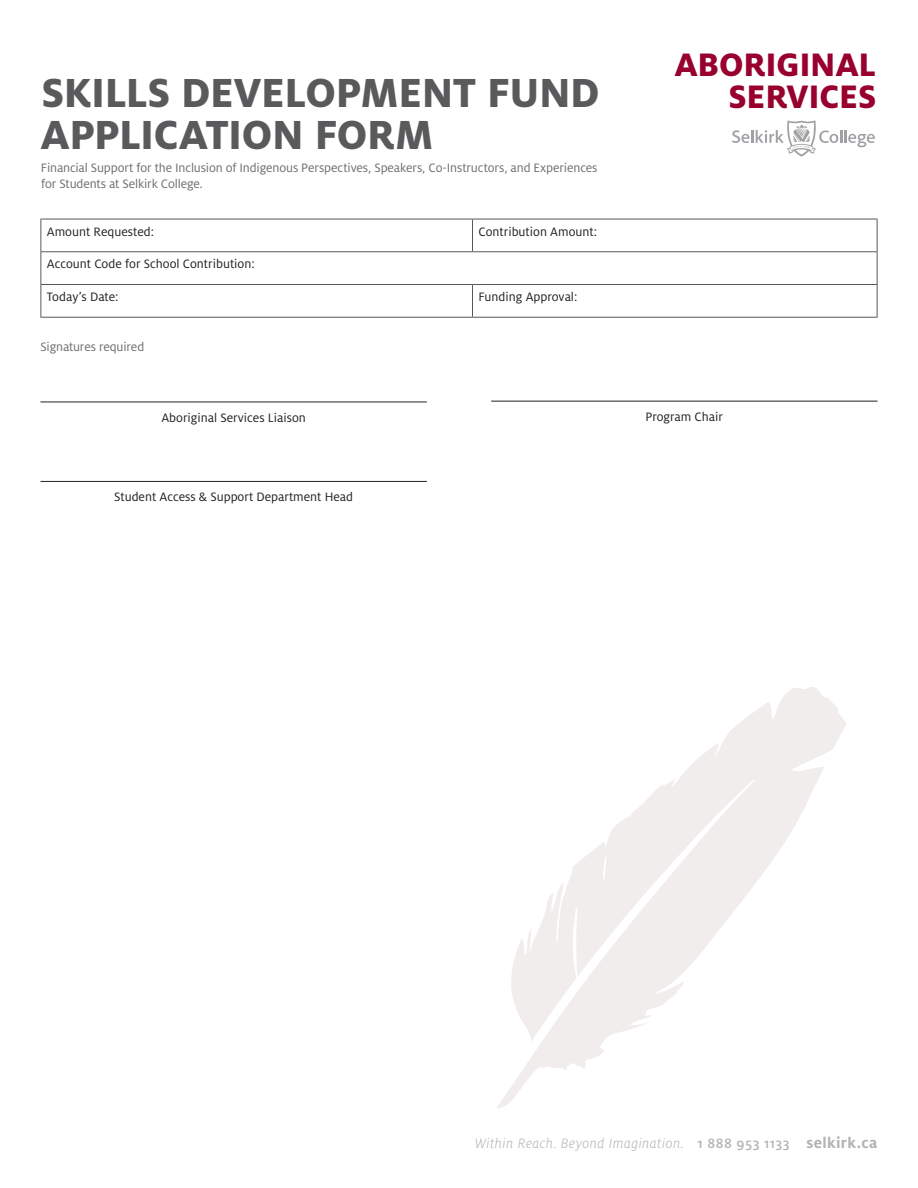
<style>
.page{position:relative;width:918px;height:1188px;background:#fff}
.page>*{position:absolute;margin:0;border:0;box-sizing:border-box;transform-origin:0 0}
.t1{font:800 45px "Milo OT";letter-spacing:-.01em;color:#5a5a5d}
.t2{font:800 36px "Milo OT";letter-spacing:-.005em;color:#98012d}
.t3{font:italic 300 15px "Milo OT";letter-spacing:.025em;color:#b3b3b7}
.t4{font:13.5px "Milo OT";color:#231f20}
.t5{font:13.5px/16.2px "Milo OT";letter-spacing:-.01em;color:#6c6d70}
.s1{font-weight:500;font-style:normal}
.s2{font-weight:700;font-style:normal;font-size:16.5px}
</style>
<div class="page">
<svg style="left:732px;top:120px;width:143px;height:36px"></svg>
<hr style="left:40px;top:219px;width:432px;height:1px;background:#57585a">
<hr style="left:40px;top:219px;width:1px;height:32px;background:#57585a">
<hr style="left:472px;top:219px;width:406px;height:1px;background:#57585a">
<hr style="left:472px;top:219px;width:1px;height:32px;background:#57585a">
<hr style="left:877px;top:219px;width:1px;height:32px;background:#57585a">
<hr style="left:40px;top:251px;width:432px;height:1px;background:#57585a">
<hr style="left:40px;top:252px;width:1px;height:32px;background:#57585a">
<hr style="left:472px;top:251px;width:406px;height:1px;background:#57585a">
<hr style="left:877px;top:252px;width:1px;height:32px;background:#57585a">
<hr style="left:40px;top:284px;width:432px;height:1px;background:#57585a">
<hr style="left:40px;top:285px;width:1px;height:32px;background:#57585a">
<hr style="left:472px;top:284px;width:406px;height:1px;background:#57585a">
<hr style="left:472px;top:285px;width:1px;height:32px;background:#57585a">
<hr style="left:877px;top:285px;width:1px;height:32px;background:#57585a">
<hr style="left:40px;top:317px;width:432px;height:1px;background:#57585a">
<hr style="left:472px;top:317px;width:406px;height:1px;background:#57585a">
<hr style="left:40px;top:402px;width:387px;height:1px;background:#231f20">
<hr style="left:491px;top:401px;width:387px;height:1px;background:#231f20">
<hr style="left:40px;top:481px;width:387px;height:1px;background:#231f20">
<svg style="left:497px;top:687px;width:349px;height:422px"></svg>
<h2 class="t2" style="left:674px;top:45px;width:203px">ABORIGINAL</h2>
<h1 class="t1" style="left:41px;top:67px;width:560px">SKILLS DEVELOPMENT FUND</h1>
<h2 class="t2" style="left:729px;top:76px;width:149px">SERVICES</h2>
<h1 class="t1" style="left:40px;top:109px;width:395px">APPLICATION FORM</h1>
<p class="t5" style="left:41px;top:160px;width:558px">Financial Support for the Inclusion of Indigenous Perspectives, Speakers, Co-Instructors, and Experiences for Students at Selkirk College.</p>
<p class="t4" style="left:47px;top:224px;width:109px">Amount Requested:</p>
<p class="t4" style="left:478px;top:224px;width:120px">Contribution Amount:</p>
<p class="t4" style="left:47px;top:257px;width:209px">Account Code for School Contribution:</p>
<p class="t4" style="left:47px;top:290px;width:73px">Today’s Date:</p>
<p class="t4" style="left:478px;top:290px;width:100px">Funding Approval:</p>
<p class="t5" style="left:41px;top:339px;width:105px">Signatures required</p>
<p class="t4" style="left:161px;top:410px;width:146px">Aboriginal Services Liaison</p>
<p class="t4" style="left:646px;top:409px;width:79px">Program Chair</p>
<p class="t4" style="left:114px;top:489px;width:240px">Student Access &amp; Support Department Head</p>
<p class="t3" style="left:475px;top:1135px;width:404px">Within Reach. Beyond Imagination. <span class="s1">1 888 953 1133</span> <span class="s2">selkirk.ca</span></p>
</div>
